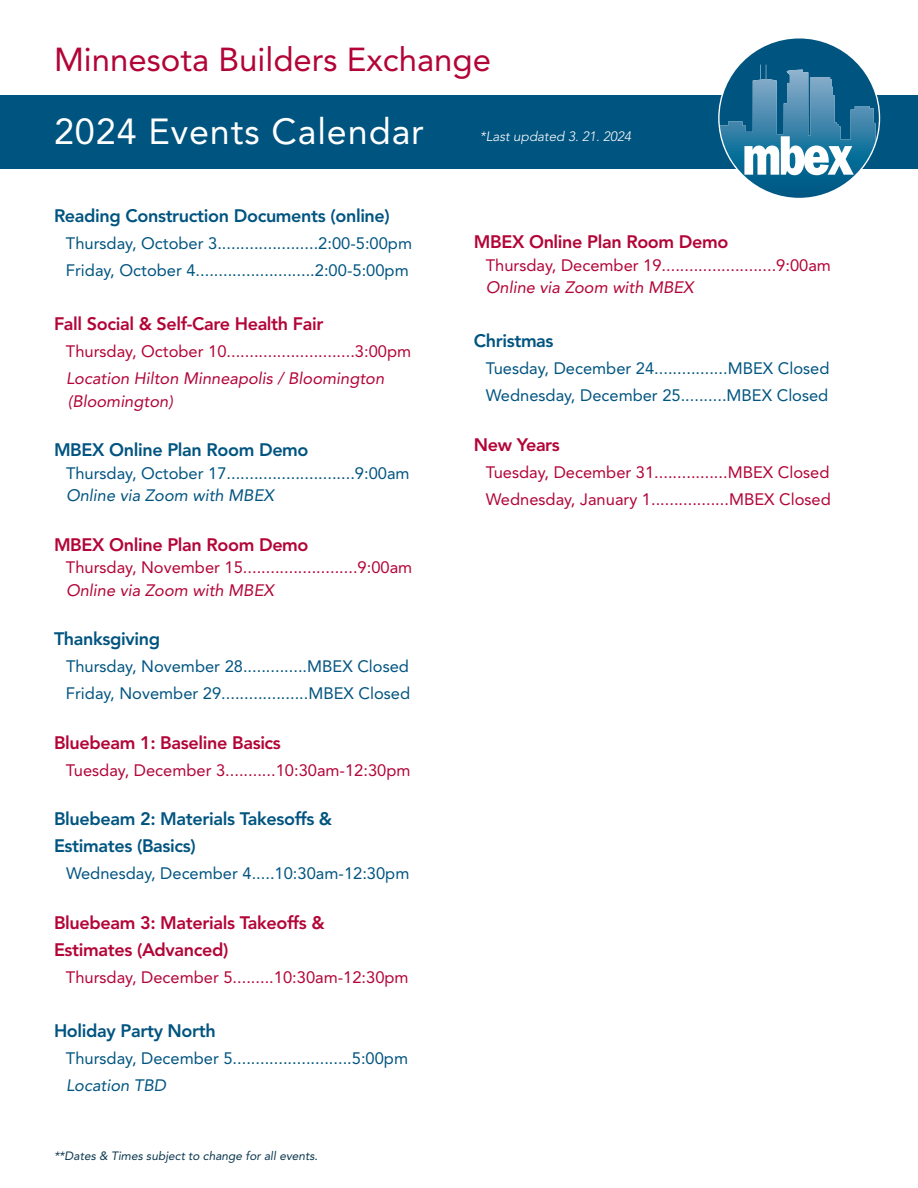
<style>
.page{position:relative;width:918px;height:1188px;background:#fff}
.page>*{position:absolute;margin:0;border:0;box-sizing:border-box;transform-origin:0 0}
.t1{font:36px "Avenir LT Std";letter-spacing:.025em;color:#fff}
.t2{font:33px "Avenir LT Std";color:#b30437}
.t3{font:800 18px "Avenir LT Std";letter-spacing:-.02em;color:#b30437}
.t4{font:800 18px "Avenir LT Std";letter-spacing:-.02em;color:#005480}
.t5{font:16.5px "Avenir LT Std";color:#005480}
.t6{font:16.5px "Avenir LT Std";color:#b30437}
.t7{font:italic 16.5px "Avenir LT Std";color:#b30437}
.t8{font:italic 16.5px "Avenir LT Std";color:#005480}
.t9{font:italic 300 13.5px "Avenir LT Std";color:#fff}
.t10{font:italic 12px "Avenir LT Std";color:#0b364d}
</style>
<div class="page">
<div style="left:0;top:95px;width:918px;height:73px;background:#005480"></div>
<svg style="left:720px;top:38px;width:159px;height:160px"></svg>
<p class="t2" style="left:54px;top:40px;width:439px">Minnesota Builders Exchange</p>
<p class="t1" style="left:54px;top:111px;width:371px">2024 Events Calendar</p>
<p class="t9" style="left:480px;top:128px;width:153px">*Last updated 3. 21. 2024</p>
<p class="t4" style="left:54px;top:206px;width:337px">Reading Construction Documents (online)</p>
<p class="t5" style="left:66px;top:234px;width:348px">Thursday, October 3......................2:00-5:00pm</p>
<p class="t5" style="left:66px;top:261px;width:344px">Friday, October 4..........................2:00-5:00pm</p>
<p class="t3" style="left:54px;top:314px;width:271px">Fall Social &amp; Self-Care Health Fair</p>
<p class="t6" style="left:66px;top:342px;width:347px">Thursday, October 10............................3:00pm</p>
<p class="t7" style="left:66px;top:369px;width:320px">Location Hilton Minneapolis / Bloomington</p>
<p class="t7" style="left:68px;top:392px;width:107px">(Bloomington)</p>
<p class="t4" style="left:54px;top:440px;width:256px">MBEX Online Plan Room Demo</p>
<p class="t5" style="left:66px;top:464px;width:345px">Thursday, October 17............................9:00am</p>
<p class="t8" style="left:66px;top:486px;width:209px">Online via Zoom with MBEX</p>
<p class="t3" style="left:54px;top:534px;width:256px">MBEX Online Plan Room Demo</p>
<p class="t6" style="left:66px;top:558px;width:348px">Thursday, November 15.........................9:00am</p>
<p class="t7" style="left:66px;top:581px;width:209px">Online via Zoom with MBEX</p>
<p class="t4" style="left:54px;top:629px;width:108px">Thanksgiving</p>
<p class="t5" style="left:66px;top:657px;width:345px">Thursday, November 28..............MBEX Closed</p>
<p class="t5" style="left:66px;top:684px;width:346px">Friday, November 29...................MBEX Closed</p>
<p class="t3" style="left:54px;top:732px;width:228px">Bluebeam 1: Baseline Basics</p>
<p class="t6" style="left:66px;top:761px;width:346px">Tuesday, December 3...........10:30am-12:30pm</p>
<p class="t4" style="left:54px;top:809px;width:280px">Bluebeam 2: Materials Takesoffs &amp;</p>
<p class="t4" style="left:54px;top:836px;width:143px">Estimates (Basics)</p>
<p class="t5" style="left:66px;top:864px;width:345px">Wednesday, December 4.....10:30am-12:30pm</p>
<p class="t3" style="left:54px;top:912px;width:272px">Bluebeam 3: Materials Takeoffs &amp;</p>
<p class="t3" style="left:54px;top:939px;width:176px">Estimates (Advanced)</p>
<p class="t6" style="left:66px;top:968px;width:344px">Thursday, December 5.........10:30am-12:30pm</p>
<p class="t4" style="left:54px;top:1020px;width:163px">Holiday Party North</p>
<p class="t5" style="left:66px;top:1049px;width:344px">Thursday, December 5..........................5:00pm</p>
<p class="t8" style="left:66px;top:1076px;width:101px">Location TBD</p>
<p class="t10" style="left:54px;top:1149px;width:265px">**Dates &amp; Times subject to change for all events.</p>
<p class="t3" style="left:474px;top:231px;width:256px">MBEX Online Plan Room Demo</p>
<p class="t6" style="left:486px;top:256px;width:347px">Thursday, December 19.........................9:00am</p>
<p class="t7" style="left:486px;top:278px;width:209px">Online via Zoom with MBEX</p>
<p class="t4" style="left:474px;top:330px;width:81px">Christmas</p>
<p class="t5" style="left:486px;top:359px;width:345px">Tuesday, December 24................MBEX Closed</p>
<p class="t5" style="left:486px;top:386px;width:344px">Wednesday, December 25..........MBEX Closed</p>
<p class="t3" style="left:474px;top:434px;width:88px">New Years</p>
<p class="t6" style="left:486px;top:463px;width:345px">Tuesday, December 31................MBEX Closed</p>
<p class="t6" style="left:486px;top:490px;width:347px">Wednesday, January 1.................MBEX Closed</p>
</div>
